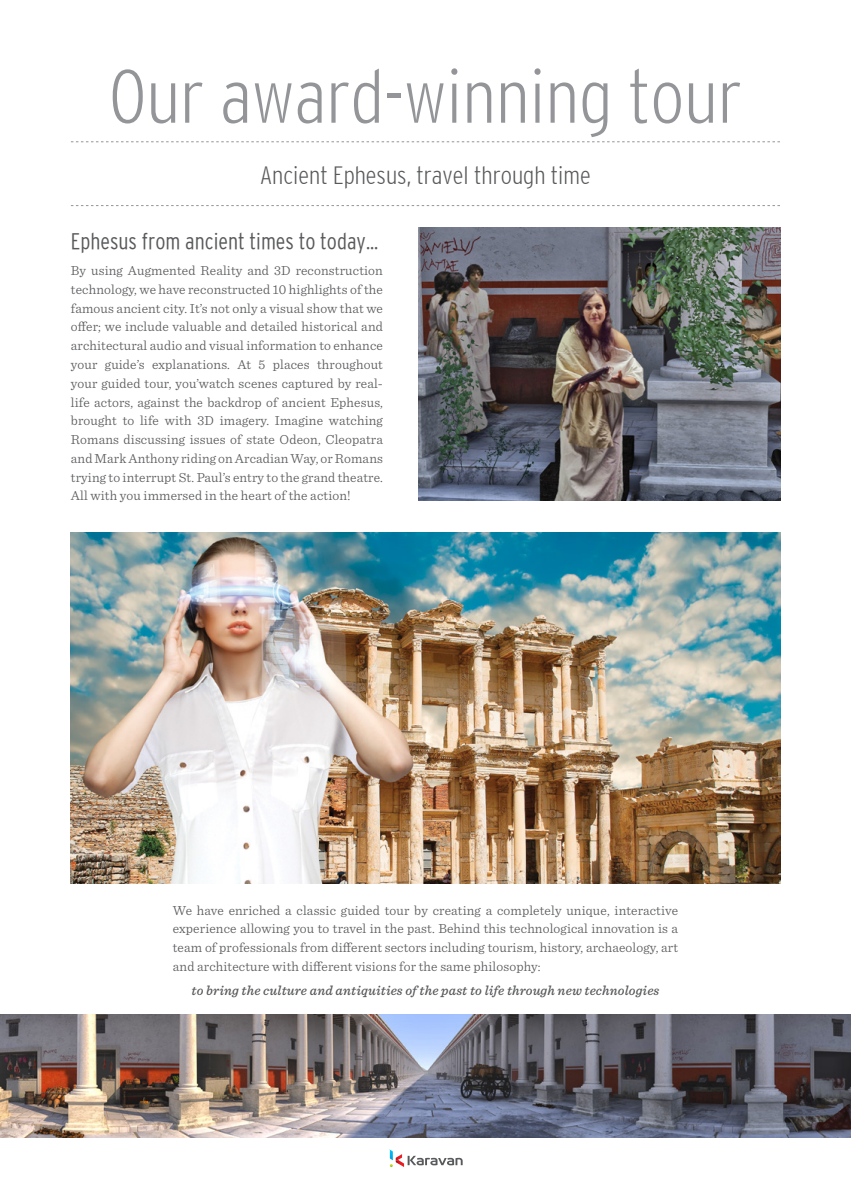
<style>
.page{position:relative;width:851px;height:1191px;background:#fff}
.page>*{position:absolute;margin:0;border:0;box-sizing:border-box;transform-origin:0 0}
.t1{font:300 75px "Interstate Con TX Extra";color:#939598}
.t2{font:300 25px "Interstate Con TX Extra";color:#58595b}
.t3{font:22.5px "Interstate Con TX Light";color:#58595b}
.t4{font:300 13.75px/18.8px "Sentinel";letter-spacing:.01em;color:#58595b;text-align:justify}
.t5{font:italic 500 13.75px "Sentinel";letter-spacing:.01em;color:#58595b}
</style>
<div class="page">
<svg style="left:389px;top:1149px;width:73px;height:18px"></svg>
<img style="left:71px;top:532px;width:709px;height:351px">
<svg style="left:71px;top:141px;width:709px;height:1px"></svg>
<img style="left:418px;top:228px;width:362px;height:272px">
<img style="left:0;top:1014px;width:850px;height:123px">
<svg style="left:71px;top:205px;width:709px;height:1px"></svg>
<h1 class="t1" style="left:109px;top:54px;width:634px">Our award-winning tour</h1>
<h2 class="t2" style="left:260px;top:161px;width:332px">Ancient Ephesus, travel through time</h2>
<h3 class="t3" style="left:71px;top:229px;width:309px">Ephesus from ancient times to today...</h3>
<p class="t4" style="left:71px;top:260px;width:313px">By using Augmented Reality and 3D reconstruction technology, we have reconstructed 10 highlights of the famous ancient city. It’s not only a visual show that we offer; we include valuable and detailed historical and architectural audio and visual information to enhance your guide’s explanations. At 5 places throughout your guided tour, you’watch scenes captured by real&shy;life actors, against the backdrop of ancient Ephesus, brought to life with 3D imagery. Imagine watching Romans discussing issues of state Odeon, Cleopatra and Mark Anthony riding on Arcadian Way, or Romans trying to interrupt St. Paul’s entry to the grand theatre.<br>All with you immersed in the heart of the action!</p>
<p class="t4" style="left:173px;top:899px;width:506px">We have enriched a classic guided tour by creating a completely unique, interactive experience allowing you to travel in the past. Behind this technological innovation is a team of professionals from different sectors including tourism, history, archaeology, art and architecture with different visions for the same philosophy:</p>
<p class="t5" style="left:191px;top:979px;width:469px">to bring the culture and antiquities of the past to life through new technologies</p>
</div>
